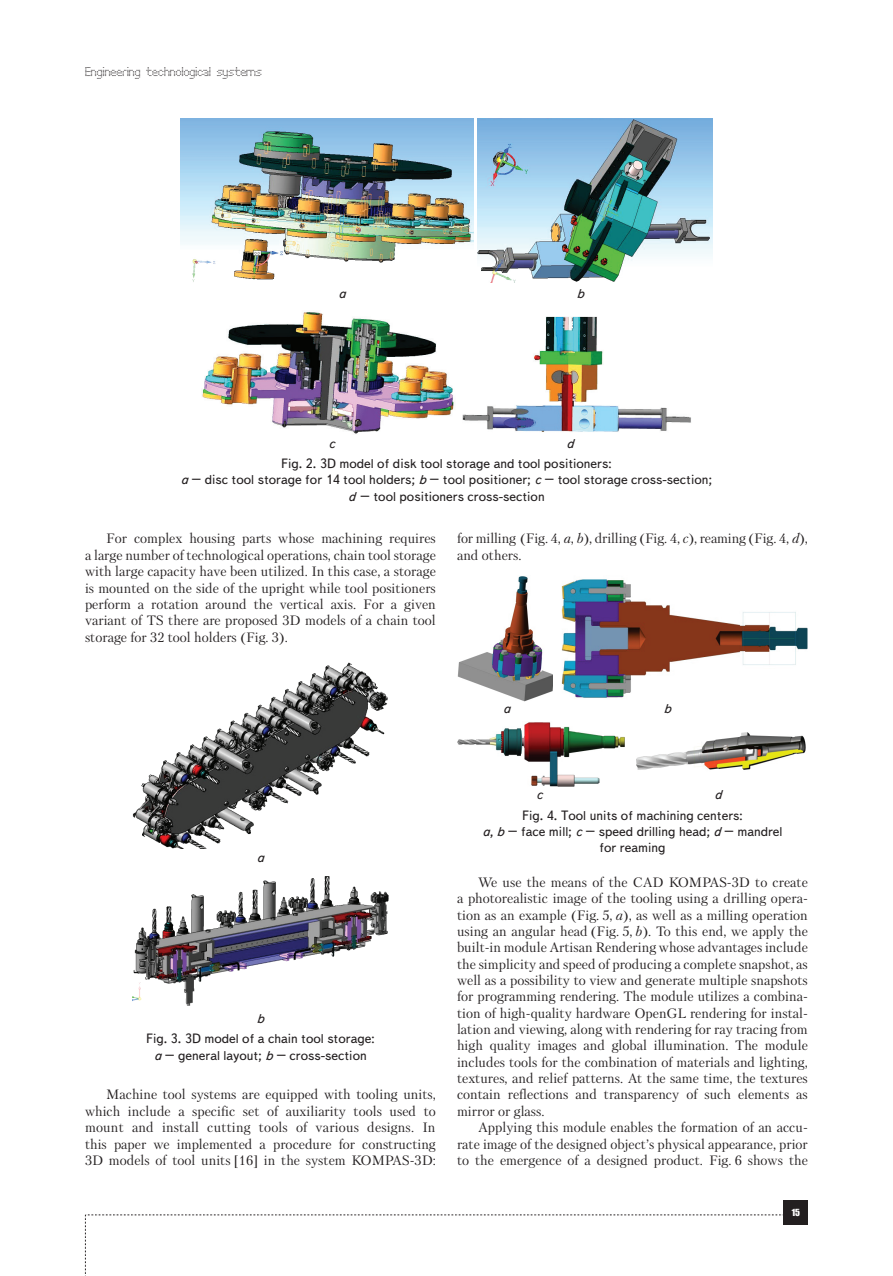
<style>
.page{position:relative;width:893px;height:1276px;background:#fff}
.page>*{position:absolute;margin:0;border:0;box-sizing:border-box;transform-origin:0 0}
.t1{font:13.5px/16.4px "Petersburg C";color:#231f20;text-align:justify}
.t2{font:13.5px/16.2px "Text Book C";color:#231f20;text-align:center}
.t3{font:italic 13.5px "Text Book C";color:#231f20}
.t4{font:12px "Perfo C";letter-spacing:.015em;color:#231f20}
.t5{font:9px "Impact";color:#fff}
.s1{font-style:italic}
</style>
<div class="page">
<svg style="left:85px;top:1214px;width:699px;height:62px"></svg>
<div style="left:784px;top:1200px;width:24px;height:24px;background:#231f20"></div>
<img style="left:181px;top:118px;width:293px;height:164px">
<img style="left:478px;top:118px;width:234px;height:165px">
<img style="left:202px;top:312px;width:252px;height:122px">
<img style="left:462px;top:316px;width:229px;height:116px">
<img style="left:133px;top:662px;width:255px;height:187px">
<img style="left:133px;top:876px;width:255px;height:130px">
<img style="left:457px;top:722px;width:167px;height:64px">
<img style="left:636px;top:732px;width:170px;height:38px">
<img style="left:457px;top:576px;width:96px;height:125px">
<img style="left:561px;top:579px;width:247px;height:119px">
<p class="t4" style="left:85px;top:65px;width:178px">Engineering technological systems</p>
<p class="t3" style="left:339px;top:285px;width:9px">a</p>
<p class="t3" style="left:577px;top:285px;width:9px">b</p>
<p class="t3" style="left:328px;top:436px;width:8px">c</p>
<p class="t3" style="left:566px;top:436px;width:9px">d</p>
<p class="t2" style="left:181px;top:456px;width:533px">Fig. 2. 3D model of disk tool storage and tool positioners:<br><span class="s1">a</span> – disc tool storage for 14 tool holders; <span class="s1">b</span> – tool positioner; <span class="s1">c</span> – tool storage cross-section; <span class="s1">d</span> – tool positioners cross-section</p>
<p class="t1" style="left:85px;top:530px;width:352px;text-indent:21px">For complex housing parts whose machining requires a large number of technological operations, chain tool storage with large capacity have been utilized. In this case, a storage is mounted on the side of the upright while tool positioners perform a rotation around the vertical axis. For a given variant of TS there are proposed 3D models of a chain tool storage for 32 tool holders (Fig. 3).</p>
<p class="t1" style="left:457px;top:530px;width:352px">for milling (Fig. 4, <span class="s1">a</span>, <span class="s1">b</span>), drilling (Fig. 4, <span class="s1">c</span>), reaming (Fig. 4, <span class="s1">d</span>), and others.</p>
<p class="t3" style="left:503px;top:701px;width:9px">a</p>
<p class="t3" style="left:664px;top:701px;width:9px">b</p>
<p class="t3" style="left:257px;top:850px;width:9px">a</p>
<p class="t3" style="left:257px;top:1011px;width:9px">b</p>
<p class="t2" style="left:146px;top:1030px;width:230px">Fig. 3. 3D model of a chain tool storage: <span class="s1">a</span> – general layout; <span class="s1">b</span> – cross-section</p>
<p class="t1" style="left:85px;top:1086px;width:352px;text-indent:21px">Machine tool systems are equipped with tooling units, which include a specific set of auxiliarity tools used to mount and install cutting tools of various designs. In this paper we implemented a procedure for constructing 3D models of tool units [16] in the system KOMPAS-3D:</p>
<p class="t3" style="left:536px;top:787px;width:8px">c</p>
<p class="t3" style="left:714px;top:787px;width:9px">d</p>
<p class="t2" style="left:482px;top:807px;width:302px">Fig. 4. Tool units of machining centers:<br><span class="s1">a</span>, <span class="s1">b</span> – face mill; <span class="s1">c</span> – speed drilling head; <span class="s1">d</span> – mandrel for reaming</p>
<p class="t1" style="left:457px;top:874px;width:352px;text-indent:21px">We use the means of the CAD KOMPAS-3D to create a photorealistic image of the tooling using a drilling opera&shy;tion as an example (Fig. 5, <span class="s1">a</span>), as well as a milling operation using an angular head (Fig. 5, <span class="s1">b</span>). To this end, we apply the built-in module Artisan Rendering whose advantages include the simplicity and speed of producing a complete snapshot, as well as a possibility to view and generate multiple snapshots for programming rendering. The module utilizes a combina&shy;tion of high-quality hardware OpenGL rendering for instal&shy;lation and viewing, along with rendering for ray tracing from high quality images and global illumination. The module includes tools for the combination of materials and lighting, textures, and relief patterns. At the same time, the textures contain reflections and transparency of such elements as mirror or glass.</p>
<p class="t1" style="left:457px;top:1119px;width:352px;text-indent:21px">Applying this module enables the formation of an accu&shy;rate image of the designed object’s physical appearance, prior to the emergence of a designed product. Fig. 6 shows the</p>
<p class="t5" style="left:792px;top:1205px;width:10px">15</p>
</div>
